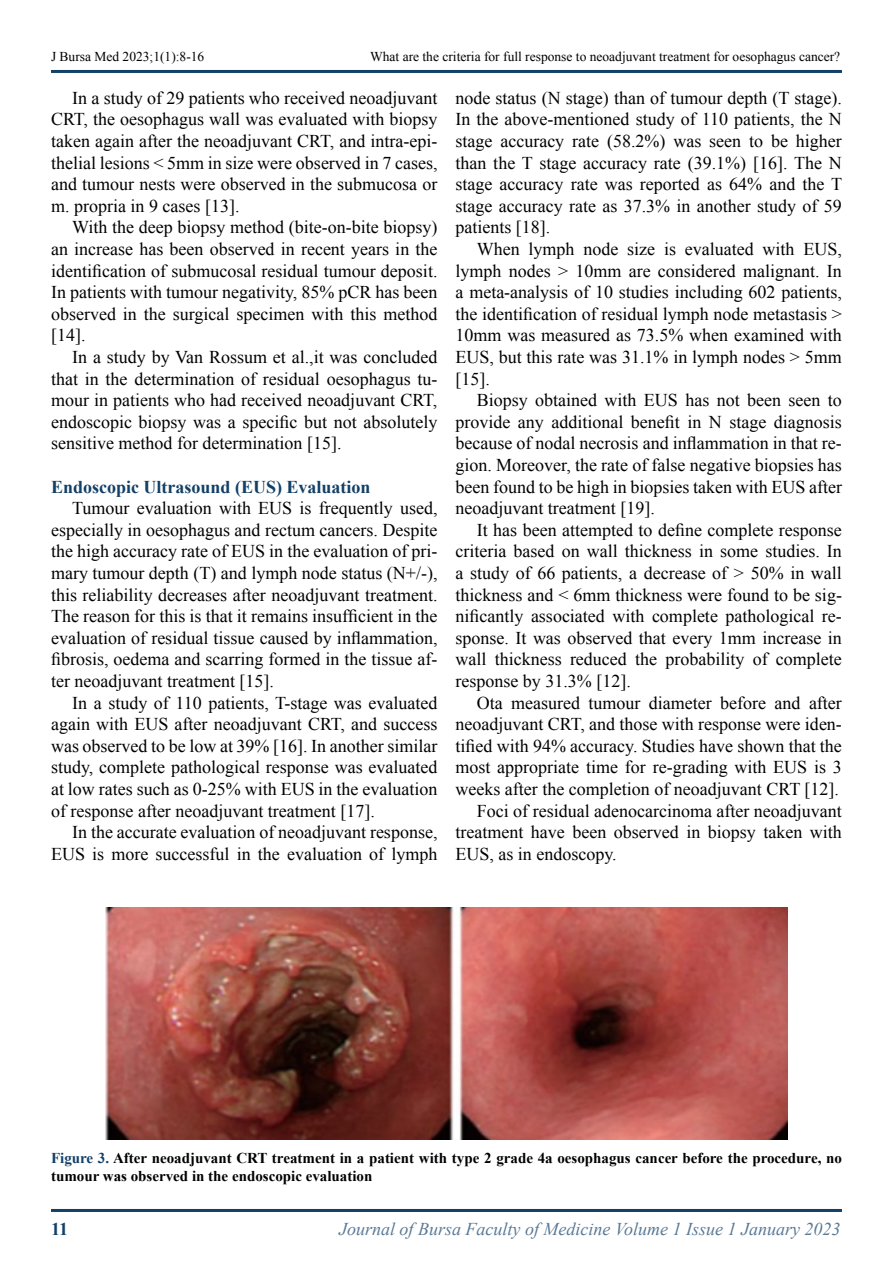
<style>
.page{position:relative;width:893px;height:1263px;background:#fff}
.page>*{position:absolute;margin:0;border:0;box-sizing:border-box;transform-origin:0 0}
.t1{font:18px/21.6px "Times New Roman";color:#000;text-align:justify}
.t2{font:italic 18px "Times New Roman";color:#597995}
.t3{font:700 18px "Times New Roman";color:#124067}
.t4{font:700 15px/18px "Times New Roman";color:#000}
.t5{font:13.5px "Times New Roman";color:#000}
.s1{color:#124067}
</style>
<div class="page">
<hr style="left:51px;top:1209px;width:791px;height:3px;background:#124067">
<hr style="left:51px;top:70px;width:791px;height:3px;background:#124067">
<img style="left:105px;top:907px;width:683px;height:233px">
<p class="t5" style="left:51px;top:47px;width:155px">J Bursa Med 2023;1(1):8-16</p>
<p class="t5" style="left:370px;top:47px;width:472px">What are the criteria for full response to neoadjuvant treatment for oesophagus cancer?</p>
<p class="t1" style="left:51px;top:87px;width:388px;text-indent:21px">In a study of 29 patients who received neoadjuvant CRT, the oesophagus wall was evaluated with biopsy taken again after the neoadjuvant CRT, and intra-epi&shy;thelial lesions &lt; 5mm in size were observed in 7 cases, and tumour nests were observed in the submucosa or m. propria in 9 cases [13].</p>
<p class="t1" style="left:51px;top:216px;width:388px;text-indent:21px">With the deep biopsy method (bite-on-bite biopsy) an increase has been observed in recent years in the identification of submucosal residual tumour deposit.<br>In patients with tumour negativity, 85% pCR has been observed in the surgical specimen with this method [14].</p>
<p class="t1" style="left:51px;top:346px;width:388px;text-indent:21px">In a study by Van Rossum et al.,it was concluded that in the determination of residual oesophagus tu&shy;mour in patients who had received neoadjuvant CRT, endoscopic biopsy was a specific but not absolutely sensitive method for determination [15].</p>
<p class="t3" style="left:51px;top:474px;width:321px">Endoscopic Ultrasound (EUS) Evaluation</p>
<p class="t1" style="left:51px;top:497px;width:388px;text-indent:21px">Tumour evaluation with EUS is frequently used, especially in oesophagus and rectum cancers. Despite the high accuracy rate of EUS in the evaluation of pri&shy;mary tumour depth (T) and lymph node status (N+/-), this reliability decreases after neoadjuvant treatment.<br>The reason for this is that it remains insufficient in the evaluation of residual tissue caused by inflammation, fibrosis, oedema and scarring formed in the tissue af&shy;ter neoadjuvant treatment [15].</p>
<p class="t1" style="left:51px;top:691px;width:388px;text-indent:21px">In a study of 110 patients, T-stage was evaluated again with EUS after neoadjuvant CRT, and success was observed to be low at 39% [16]. In another similar study, complete pathological response was evaluated at low rates such as 0-25% with EUS in the evaluation of response after neoadjuvant treatment [17].</p>
<p class="t1" style="left:51px;top:821px;width:388px;text-align:right">In the accurate evaluation of neoadjuvant response,<br>EUS is more successful in the evaluation of lymph</p>
<p class="t1" style="left:455px;top:87px;width:388px">node status (N stage) than of tumour depth (T stage).<br>In the above-mentioned study of 110 patients, the N stage accuracy rate (58.2%) was seen to be higher than the T stage accuracy rate (39.1%) [16]. The N stage accuracy rate was reported as 64% and the T stage accuracy rate as 37.3% in another study of 59 patients [18].</p>
<p class="t1" style="left:455px;top:238px;width:388px;text-indent:21px">When lymph node size is evaluated with EUS, lymph nodes &gt; 10mm are considered malignant. In a meta-analysis of 10 studies including 602 patients, the identification of residual lymph node metastasis &gt; 10mm was measured as 73.5% when examined with EUS, but this rate was 31.1% in lymph nodes &gt; 5mm [15].</p>
<p class="t1" style="left:455px;top:389px;width:388px;text-indent:21px">Biopsy obtained with EUS has not been seen to provide any additional benefit in N stage diagnosis because of nodal necrosis and inflammation in that re&shy;gion. Moreover, the rate of false negative biopsies has been found to be high in biopsies taken with EUS after neoadjuvant treatment [19].</p>
<p class="t1" style="left:455px;top:519px;width:388px;text-indent:21px">It has been attempted to define complete response criteria based on wall thickness in some studies. In a study of 66 patients, a decrease of &gt; 50% in wall thickness and &lt; 6mm thickness were found to be sig&shy;nificantly associated with complete pathological re&shy;sponse. It was observed that every 1mm increase in wall thickness reduced the probability of complete response by 31.3% [12].</p>
<p class="t1" style="left:477px;top:691px;width:367px">Ota measured tumour diameter before and after</p>
<p class="t1" style="left:455px;top:713px;width:388px">neoadjuvant CRT, and those with response were iden-</p>
<p class="t1" style="left:455px;top:735px;width:388px">tified with 94% accuracy. Studies have shown that the</p>
<p class="t1" style="left:455px;top:756px;width:388px">most appropriate time for re-grading with EUS is 3</p>
<p class="t1" style="left:455px;top:778px;width:385px">weeks after the completion of neoadjuvant CRT [12].</p>
<p class="t1" style="left:477px;top:799px;width:367px">Foci of residual adenocarcinoma after neoadjuvant</p>
<p class="t1" style="left:455px;top:821px;width:388px">treatment have been observed in biopsy taken with</p>
<p class="t1" style="left:455px;top:843px;width:163px">EUS, as in endoscopy.</p>
<p class="t4" style="left:51px;top:1148px;width:792px"><span class="s1">Figure 3.</span> After neoadjuvant CRT treatment in a patient with type 2 grade 4a oesophagus cancer before the procedure, no tumour was observed in the endoscopic evaluation</p>
<p class="t3" style="left:51px;top:1216px;width:19px">11</p>
<p class="t2" style="left:339px;top:1217px;width:503px">Journal of Bursa Faculty of Medicine Volume 1 Issue 1 January 2023</p>
</div>
